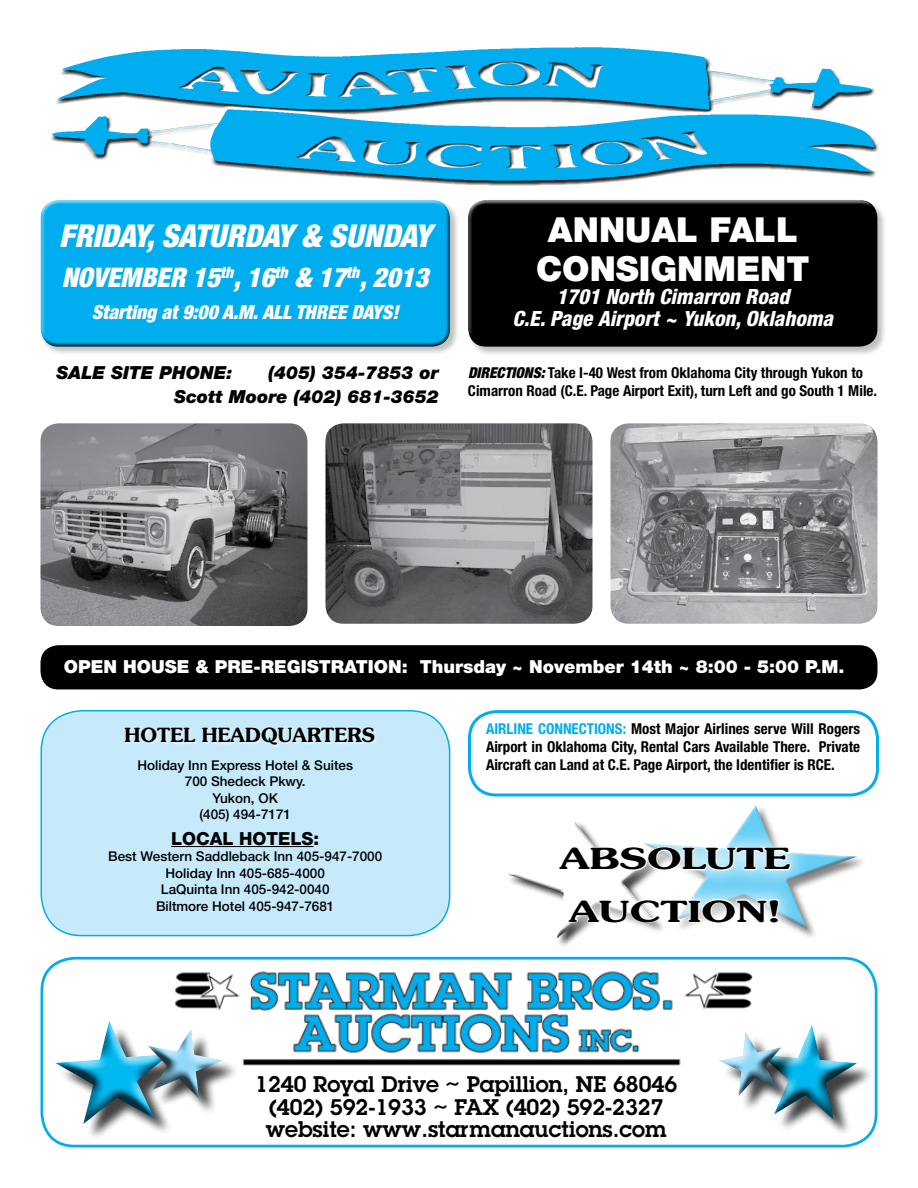
<style>
.page{position:relative;width:918px;height:1188px;background:#fff}
.page>*{position:absolute;margin:0;border:0;box-sizing:border-box;transform-origin:0 0}
.t1{font:900 34.5px/39px "Helvetica Neue";color:#fff;text-align:center}
.t2{font:italic 900 condensed 31.5px "Helvetica Neue";color:#fff}
.t3{font:600 29.1px/52.2px "Souvenir";color:#000;text-align:center;scale:1.39 1}
.t4{font:italic 900 condensed 27px "Helvetica Neue";color:#fff}
.t5{font:600 22.05px/22px "Lubalin Graph";color:#000;text-align:center}
.t6{font:italic 800 condensed 21px/22.5px "Helvetica Neue";color:#fff;text-align:center}
.t7{font:italic 900 condensed 19.5px "Helvetica Neue";color:#fff}
.t8{font:600 19.5px "Souvenir";color:#000}
.t9{font:900 18px "Helvetica Neue";color:#fff}
.t10{font:italic 900 18px/24px "Helvetica Neue";color:#000;text-align:right}
.t11{font:800 18px "Helvetica Neue";color:#000}
.t12{font:700 condensed 15px/18px "Helvetica Neue";color:#000;text-align:justify}
.t13{font:500 13.5px/16.5px "Helvetica Neue";color:#000;text-align:center}
.s1{font-weight:900;font-style:italic}
.s2{color:#00aeef}
</style>
<div class="page">
<div style="left:40px;top:645px;width:838px;height:44px;background:#000;border-radius:18px"></div>
<img style="left:51px;top:47px;width:828px;height:139px">
<div style="left:40px;top:199px;width:420px;height:157px;background:#000;opacity:.25"></div>
<div style="left:40px;top:195px;width:411px;height:146px;background:#fff;opacity:.75"></div>
<div style="left:40px;top:205px;width:412px;height:143px;background:#00aeef"></div>
<div style="left:467px;top:199px;width:420px;height:157px;background:#000;opacity:.25"></div>
<div style="left:468px;top:199px;width:411px;height:142px;background:#fff;opacity:.75"></div>
<div style="left:468px;top:205px;width:412px;height:144px;background:#000"></div>
<svg style="left:507px;top:805px;width:356px;height:139px"></svg>
<div style="left:41px;top:711px;width:409px;height:225px;background:#c7eafb;border-radius:40px"></div>
<div style="left:40px;top:710px;width:410px;height:226px;border:2px solid #00aeef;border-radius:40px"></div>
<div style="left:126px;top:728px;width:251px;height:20px;background:#fff;opacity:.5"></div>
<div style="left:468px;top:710px;width:411px;height:86px;border:3px solid #00aeef;border-radius:27px"></div>
<div style="left:41px;top:957px;width:837px;height:190px;border:3px solid #00aeef;border-radius:33px"></div>
<img style="left:175px;top:971px;width:578px;height:95px">
<div style="left:59px;top:1024px;width:129px;height:117px;background:#000;opacity:.75"></div>
<div style="left:151px;top:1032px;width:90px;height:84px;background:#fff"></div>
<svg style="left:55px;top:1014px;width:176px;height:114px"></svg>
<div style="left:764px;top:1028px;width:111px;height:109px;background:#000;opacity:.75"></div>
<svg style="left:712px;top:1020px;width:149px;height:102px"></svg>
<hr style="left:171px;top:846px;width:143px;height:1px;background:#000">
<img style="left:40px;top:423px;width:268px;height:203px">
<img style="left:326px;top:423px;width:266px;height:201px">
<img style="left:610px;top:423px;width:268px;height:201px">
<h2 class="t2" style="left:59px;top:216px;width:373px">FRIDAY, SATURDAY &amp; SUNDAY</h2>
<h3 class="t4" style="left:62px;top:261px;width:368px">NOVEMBER 15<sup>TH</sup>, 16<sup>TH</sup> &amp; 17<sup>TH</sup>, 2013</h3>
<h3 class="t7" style="left:92px;top:300px;width:236px">STARTING AT 9:00 A.M. ALL THREE</h3>
<h3 class="t7" style="left:352px;top:300px;width:48px">DAYS!</h3>
<p class="t10" style="left:56px;top:360px;width:178px">Sale Site phone:</p>
<p class="t10" style="left:174px;top:360px;width:266px">(405) 354-7853 or<br>Scott Moore (402) 681-3652</p>
<h1 class="t1" style="left:536px;top:211px;width:275px">ANNUAL FALL<br>CONSIGNMENT</h1>
<h3 class="t6" style="left:513px;top:285px;width:322px">1701 North Cimarron Road<br>C.E. Page Airport ~ Yukon, Oklahoma</h3>
<p class="t12" style="left:468px;top:364px;width:411px"><span class="s1">DIRECTIONS:</span> Take I-40 West from Oklahoma City through Yukon to<br>Cimarron Road (C.E. Page Airport Exit), turn Left and go South 1 Mile.</p>
<p class="t9" style="left:64px;top:656px;width:782px">OPEN HOUSE &amp; PRE-REGISTRATION: Thursday ~ November 14th ~ 8:00 - 5:00 P.M.</p>
<h3 class="t8" style="left:125px;top:722px;width:93px">HOTEL HEA</h3>
<h3 class="t8" style="left:245px;top:722px;width:131px">DQUARTERS</h3>
<p class="t12" style="left:486px;top:720px;width:376px"><span class="s2">Airline Connections:</span> Most Major Airlines serve Will Rogers Airport in Oklahoma City, Rental Cars Available There. Private Aircraft can Land at C.E. Page Airport, the Identifier is RCE.</p>
<p class="t13" style="left:137px;top:757px;width:217px">Holiday Inn Express Hotel &amp; Suites<br>700 Shedeck Pkwy.<br>Yukon, OK<br>(405) 494-7171</p>
<p class="t11" style="left:171px;top:828px;width:150px">LOCAL HOTELS:</p>
<p class="t13" style="left:108px;top:848px;width:276px">Best Western Saddleback Inn 405-947-7000<br>Holiday Inn 405-685-4000<br>LaQuinta Inn 405-942-0040<br>Biltmore Hotel 405-947-7681</p>
<h3 class="t3" style="left:560px;top:833px;width:167px">ABSOLUTE<br>AUCTION!</h3>
<h3 class="t5" style="left:255px;top:1073px;width:423px">1240 Royal Drive ~ Papillion, NE 68046 (402) 592-1933 ~ FAX (402) 592-2327 website: www.starmanauctions.com</h3>
</div>
